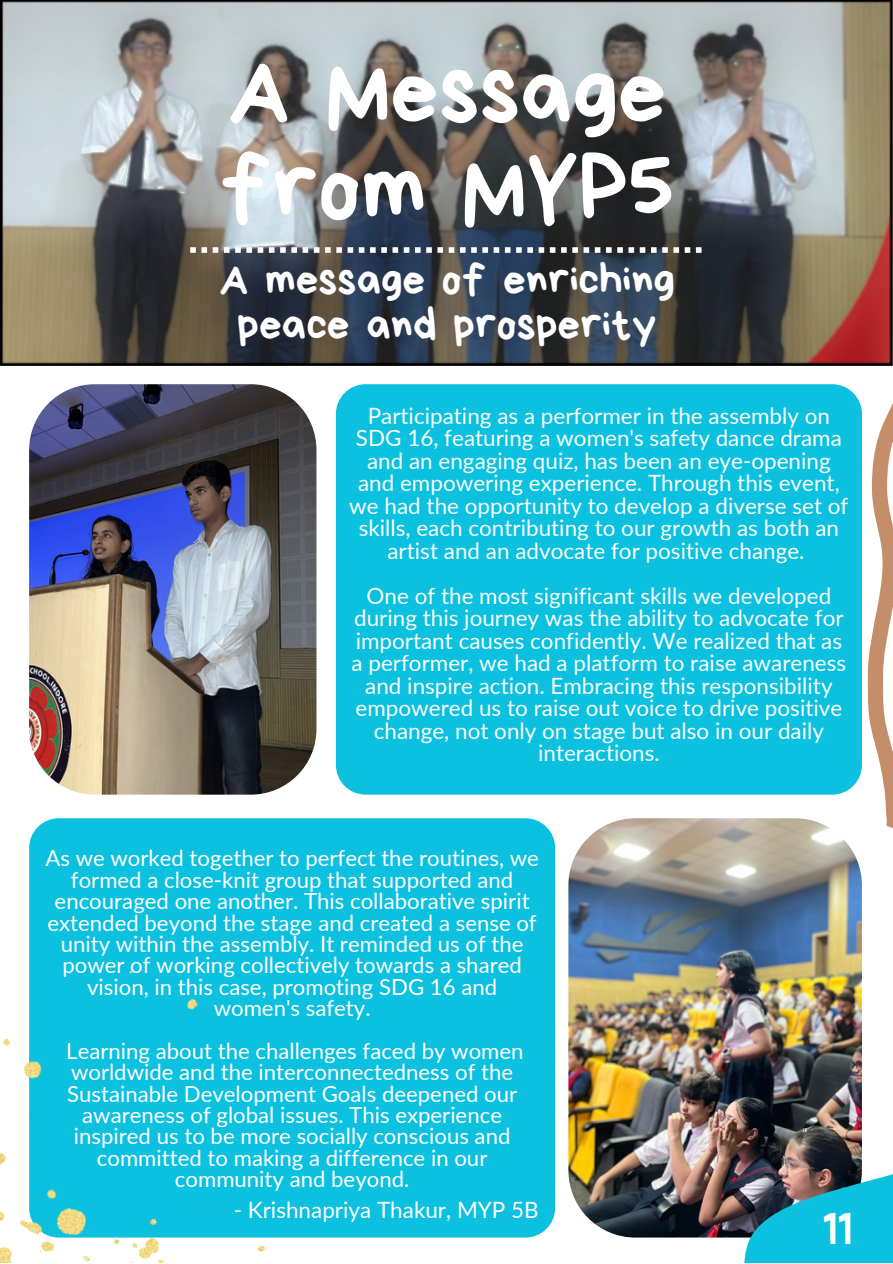
<style>
.page{position:relative;width:893px;height:1264px;background:#fff}
.page>*{position:absolute;margin:0;border:0;box-sizing:border-box;transform-origin:0 0}
.t1{font:95.85px/96.6px "Bryndan Write";color:#fff}
.t2{font:45px/45px "Bryndan Write";color:#fff;text-align:center}
.t3{font:44.1px "Jingleberry";color:#fff}
.t4{font:22.5px/22.5px "Lato";color:#fafefd;text-align:center}
.t5{font:22.5px "Lato";color:#fff}
.t6{font:22.2px/21.3px "Lato";color:#fff;text-align:center}
</style>
<div class="page">
<img style="left:0;top:0;width:892px;height:365px">
<img style="left:29px;top:384px;width:287px;height:410px;border-radius:66px">
<div style="left:336px;top:384px;width:525px;height:410px;background:#0cc0df;border-radius:30px"></div>
<svg style="left:190px;top:247px;width:511px;height:6px"></svg>
<img style="left:568px;top:818px;width:293px;height:419px;border-radius:67px">
<div style="left:29px;top:818px;width:526px;height:419px;background:#0cc0df;border-radius:30px"></div>
<img style="left:0;top:971px;width:372px;height:291px">
<svg style="left:867px;top:365px;width:25px;height:463px"></svg>
<img style="left:731px;top:1019px;width:161px;height:243px">
<p class="t1" style="left:220px;top:43px;width:455px">A Message from MYP5</p>
<p class="t2" style="left:219px;top:257px;width:457px">A message of enriching peace and prosperity</p>
<p class="t4" style="left:349px;top:404px;width:500px">Participating as a performer in the assembly on SDG 16, featuring a women's safety dance drama and an engaging quiz, has been an eye-opening and empowering experience. Through this event, we had the opportunity to develop a diverse set of skills, each contributing to our growth as both an artist and an advocate for positive change.</p>
<p class="t4" style="left:351px;top:584px;width:496px">One of the most significant skills we developed during this journey was the ability to advocate for important causes confidently. We realized that as a performer, we had a platform to raise awareness and inspire action. Embracing this responsibility empowered us to raise out voice to drive positive change, not only on stage but also in our daily interactions.</p>
<p class="t6" style="left:45px;top:847px;width:495px">As we worked together to perfect the routines, we formed a close-knit group that supported and encouraged one another. This collaborative spirit extended beyond the stage and created a sense of unity within the assembly. It reminded us of the power of working collectively towards a shared vision, in this case, promoting SDG 16 and women's safety.</p>
<p class="t6" style="left:66px;top:1039px;width:459px">Learning about the challenges faced by women worldwide and the interconnectedness of the Sustainable Development Goals deepened our awareness of global issues. This experience inspired us to be more socially conscious and committed to making a difference in our community and beyond.</p>
<p class="t5" style="left:234px;top:1195px;width:306px">- Krishnapriya Thakur, MYP 5B</p>
<p class="t3" style="left:822px;top:1208px;width:31px">11</p>
</div>
